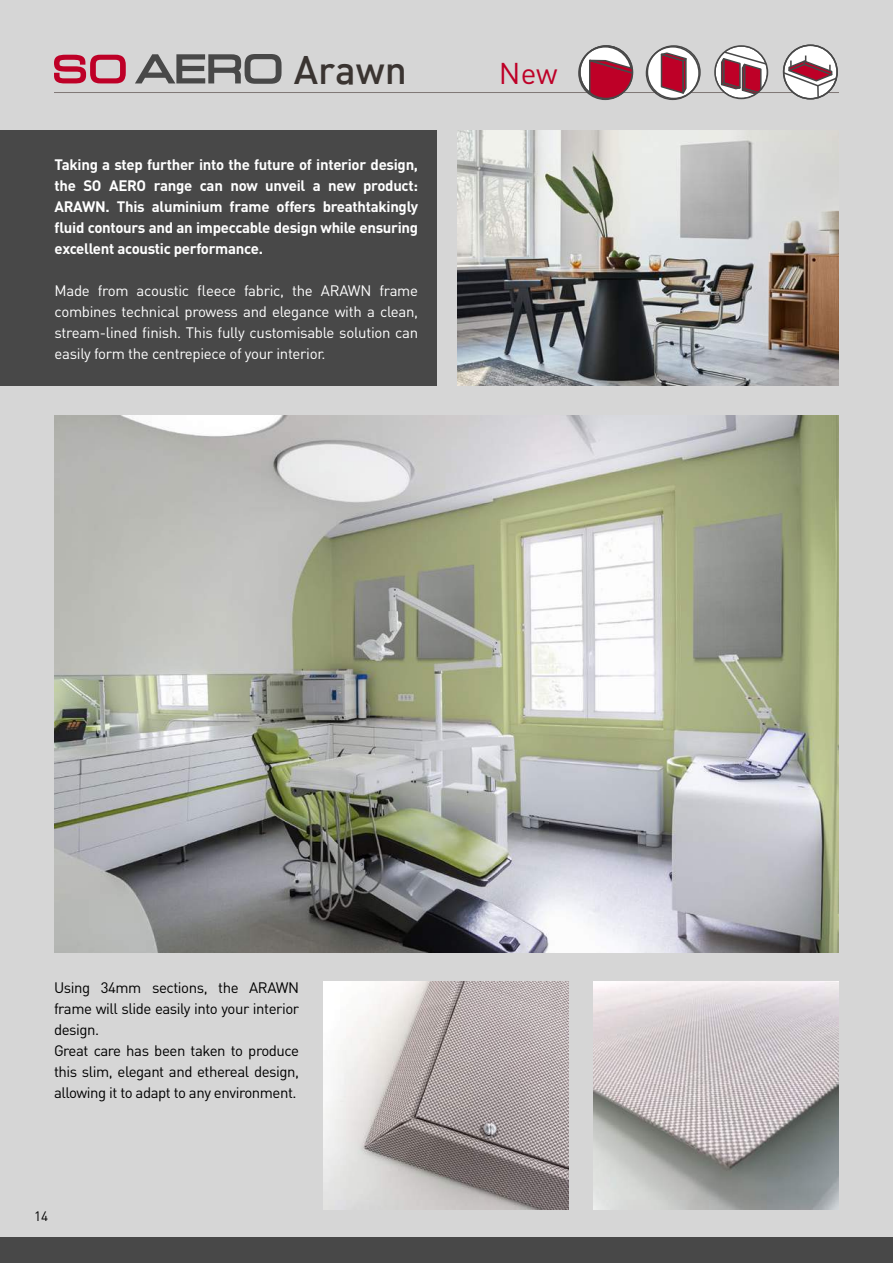
<style>
.page{position:relative;width:893px;height:1263px;background:#fff}
.page>*{position:absolute;margin:0;border:0;box-sizing:border-box;transform-origin:0 0}
.t1{font:500 39px "DIN";color:#3a3431}
.t2{font:29.7px "DIN";color:#be0027}
.t3{font:700 15px/21px "DIN";letter-spacing:-.02em;color:#fff;text-align:justify}
.t4{font:15px/21px "DIN";letter-spacing:-.02em;color:#fff;text-align:justify}
.t5{font:15px/21px "DIN";letter-spacing:-.03em;color:#000}
.t6{font:13.5px "DIN";color:#000}
</style>
<div class="page">
<div style="left:0;top:0;width:893px;height:1243px;background:#d6d6d6"></div>
<div style="left:0;top:1237px;width:893px;height:26px;background:#484848"></div>
<svg style="left:54px;top:55px;width:72px;height:28px"></svg>
<svg style="left:135px;top:54px;width:147px;height:30px"></svg>
<hr style="left:54px;top:92px;width:785px;height:1px;background:#807876">
<svg style="left:578px;top:45px;width:56px;height:55px"></svg>
<svg style="left:645px;top:45px;width:56px;height:55px"></svg>
<svg style="left:714px;top:45px;width:55px;height:55px"></svg>
<div style="left:0;top:131px;width:437px;height:255px;background:#484848"></div>
<img style="left:457px;top:131px;width:382px;height:255px">
<img style="left:54px;top:416px;width:785px;height:536px">
<img style="left:594px;top:981px;width:245px;height:229px">
<img style="left:323px;top:981px;width:245px;height:229px">
<svg style="left:782px;top:44px;width:56px;height:56px"></svg>
<h1 class="t1" style="left:294px;top:45px;width:114px">Arawn</h1>
<p class="t3" style="left:55px;top:153px;width:365px">Taking a step further into the future of interior design, the SO AERO range can now unveil a new product:<br>ARAWN. This aluminium frame offers breathtakingly fluid contours and an impeccable design while ensuring excellent acoustic performance.</p>
<p class="t4" style="left:55px;top:280px;width:365px">Made from acoustic fleece fabric, the ARAWN frame combines technical prowess and elegance with a clean, stream-lined finish. This fully customisable solution can easily form the centrepiece of your interior.</p>
<h2 class="t2" style="left:499px;top:55px;width:60px">New</h2>
<p class="t5" style="left:54px;top:977px;width:247px">Using 34mm sections, the ARAWN frame will slide easily into your interior design.<br>Great care has been taken to produce this slim, elegant and ethereal design, allowing it to adapt to any environment.</p>
<p class="t6" style="left:34px;top:1207px;width:16px">14</p>
</div>
